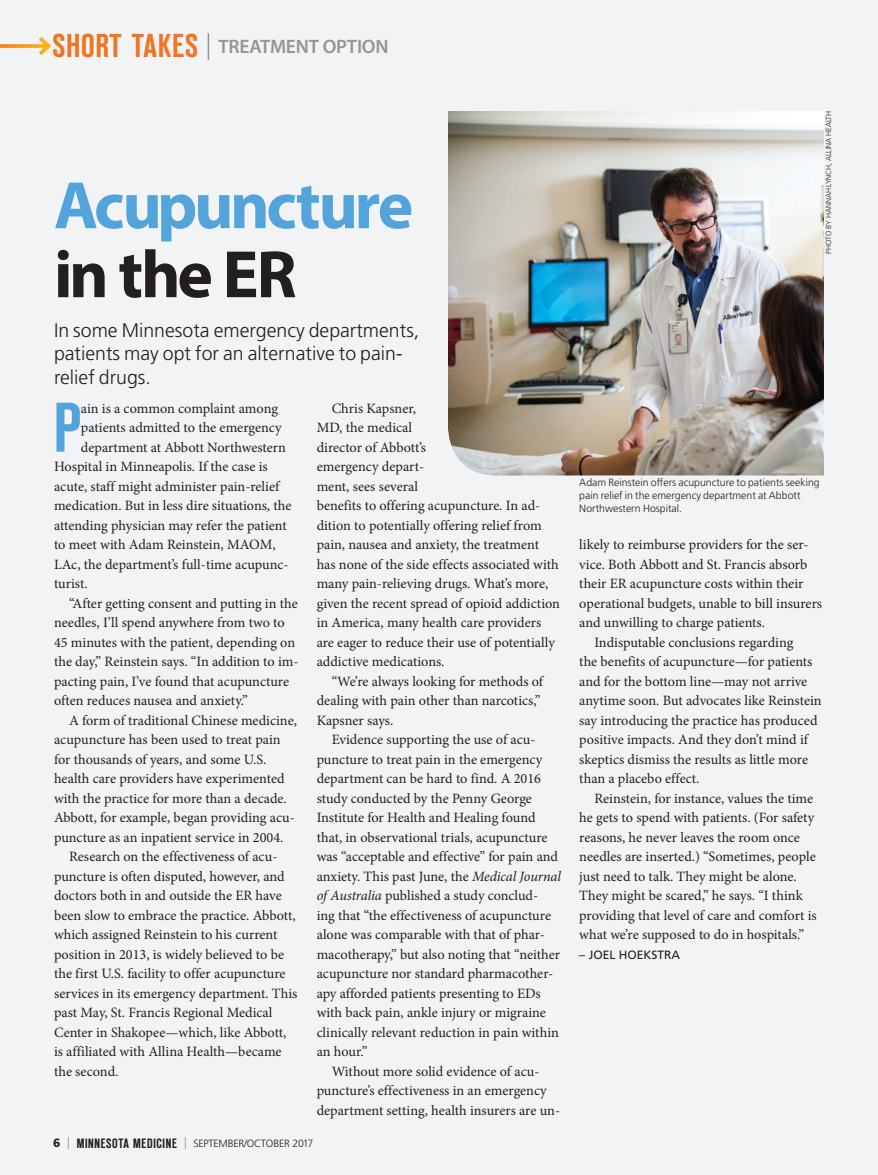
<style>
.page{position:relative;width:878px;height:1175px;background:#fff}
.page>*{position:absolute;margin:0;border:0;box-sizing:border-box;transform-origin:0 0}
.Drop_Cap_3_R{font:69.9px "Reforma Grotesk Demi";color:#52a4da}
.HeadlineSans1_R{font:700 67.5px/69px "Myriad Pro";letter-spacing:-.05em;color:#52a4da}
.Description_R{font:300 19.5px/23.4px "Frutiger LT Std";color:#231f20}
.Department_Name_-_fo{font:600 19.5px "Myriad Pro";letter-spacing:-.01em;color:#939598}
.Body_R{font:14.25px/19.5px "Minion Pro";color:#231f20}
.Drop_Cap_3_R-2{font:14.25px "Minion Pro";color:#231f20}
.Body_R-2{font:12px "Frutiger LT Std";color:#231f20}
.Caption_R{font:300 10.5px/12.6px "Frutiger LT Std";color:#231f20}
.Caption_R-2{font:300 10.5px "Frutiger LT Std";letter-spacing:-.02em;color:#231f20}
.Photo_Credit_R{font:300 7.5px "Frutiger LT Std";color:#231f20}
.s1{font-family:"Reforma Grotesk Demi";font-weight:400;font-size:33px;color:#f07422}
.s2{color:#231f20}
.s3{font-style:italic}
.s4{font-weight:900;font-size:12px}
.s5{font-size:12px;color:#939598}
.s6{font-family:"Reforma Grotesk Demi";font-weight:400;font-size:13.5px}
</style>
<div class="page">
<div style="left:0;top:0;width:878px;height:1174px;background:#f2f3f4"></div>
<svg style="left:208px;top:33px;width:1px;height:27px"></svg>
<svg style="left:0;top:44px;width:35px;height:4px"></svg>
<svg style="left:35px;top:37px;width:17px;height:19px"></svg>
<img style="left:448px;top:111px;width:376px;height:364px">
<p class="Department_Name_-_fo" style="left:53px;top:34px;width:337px"><span class="s1">SHORT TAKES</span> TREATMENT OPTION</p>
<p class="HeadlineSans1_R" style="left:54px;top:169px;width:361px">Acupuncture <span class="s2">in the ER</span></p>
<p class="Description_R" style="left:54px;top:319px;width:367px">In some Minnesota emergency departments, patients may opt for an alternative to pain&shy;relief drugs.</p>
<p class="Drop_Cap_3_R" style="left:54px;top:387px;width:28px">P</p>
<p class="Drop_Cap_3_R-2" style="left:81px;top:398px;width:199px">ain is a common complaint among</p>
<p class="Drop_Cap_3_R-2" style="left:81px;top:418px;width:202px">patients admitted to the emergency</p>
<p class="Drop_Cap_3_R-2" style="left:81px;top:437px;width:207px">department at Abbott Northwestern</p>
<p class="Drop_Cap_3_R-2" style="left:54px;top:457px;width:215px">Hospital in Minneapolis. If the case is</p>
<p class="Drop_Cap_3_R-2" style="left:54px;top:476px;width:227px">acute, staff might administer pain-relief</p>
<p class="Drop_Cap_3_R-2" style="left:54px;top:496px;width:239px">medication. But in less dire situations, the</p>
<p class="Drop_Cap_3_R-2" style="left:54px;top:515px;width:234px">attending physician may refer the patient</p>
<p class="Drop_Cap_3_R-2" style="left:54px;top:535px;width:223px">to meet with Adam Reinstein, MAOM,</p>
<p class="Drop_Cap_3_R-2" style="left:54px;top:554px;width:236px">LAc, the department’s full-time acupunc-</p>
<p class="Drop_Cap_3_R-2" style="left:54px;top:574px;width:35px">turist.</p>
<p class="Body_R" style="left:54px;top:593px;width:246px;text-indent:15px">“After getting consent and putting in the needles, I’ll spend anywhere from two to 45 minutes with the patient, depending on the day,” Reinstein says. “In addition to im&shy;pacting pain, I’ve found that acupuncture often reduces nausea and anxiety.”</p>
<p class="Body_R" style="left:54px;top:710px;width:244px;text-indent:15px">A form of traditional Chinese medicine, acupuncture has been used to treat pain for thousands of years, and some U.S. health care providers have experimented with the practice for more than a decade.<br>Abbott, for example, began providing acu&shy;puncture as an inpatient service in 2004.</p>
<p class="Body_R" style="left:54px;top:847px;width:245px;text-indent:15px">Research on the effectiveness of acu&shy;puncture is often disputed, however, and doctors both in and outside the ER have been slow to embrace the practice. Abbott, which assigned Reinstein to his current position in 2013, is widely believed to be the first U.S. facility to offer acupuncture services in its emergency department. This past May, St. Francis Regional Medical Center in Shakopee—which, like Abbott, is affiliated with Allina Health—became the second.</p>
<p class="Body_R" style="left:316px;top:398px;width:245px;text-indent:15px">Chris Kapsner,<br>MD, the medical<br>director of Abbott’s<br>emergency depart-<br>ment, sees several<br>benefits to offering acupuncture. In ad&shy;dition to potentially offering relief from pain, nausea and anxiety, the treatment has none of the side effects associated with many pain-relieving drugs. What’s more, given the recent spread of opioid addiction in America, many health care providers are eager to reduce their use of potentially addictive medications.</p>
<p class="Body_R" style="left:316px;top:671px;width:228px;text-indent:15px">“We’re always looking for methods of dealing with pain other than narcotics,”<br>Kapsner says.</p>
<p class="Body_R" style="left:316px;top:730px;width:246px;text-indent:15px">Evidence supporting the use of acu&shy;puncture to treat pain in the emergency department can be hard to find. A 2016 study conducted by the Penny George Institute for Health and Healing found that, in observational trials, acupuncture was “acceptable and effective” for pain and anxiety. This past June, the <span class="s3">Medical Journal of Australia</span> published a study conclud-<br>ing that “the effectiveness of acupuncture alone was comparable with that of phar&shy;macotherapy,” but also noting that “neither acupuncture nor standard pharmacother&shy;apy afforded patients presenting to EDs with back pain, ankle injury or migraine clinically relevant reduction in pain within an hour.”</p>
<p class="Body_R" style="left:316px;top:1061px;width:245px;text-indent:15px">Without more solid evidence of acu&shy;puncture’s effectiveness in an emergency department setting, health insurers are un-</p>
<p class="Caption_R-2" style="left:53px;top:1137px;width:261px"><span class="s4">6</span> <span class="s5">|</span> <span class="s6">MINNESOTA MEDICINE</span> <span class="s5">|</span> SEPTEMBER/OCTOBER 2017</p>
<p class="Photo_Credit_R" style="left:824px;top:254px;width:144px;rotate:-90deg">PHOTO BY HANNAH LYNCH, ALLINA HEALTH</p>
<p class="Caption_R" style="left:579px;top:476px;width:242px">Adam Reinstein offers acupuncture to patients seeking pain relief in the emergency department at Abbott<br>Northwestern Hospital.</p>
<p class="Body_R" style="left:579px;top:535px;width:244px">likely to reimburse providers for the ser&shy;vice. Both Abbott and St. Francis absorb their ER acupuncture costs within their operational budgets, unable to bill insurers and unwilling to charge patients.</p>
<p class="Body_R" style="left:579px;top:632px;width:244px;text-indent:15px">Indisputable conclusions regarding<br>the benefits of acupuncture—for patients and for the bottom line—may not arrive anytime soon. But advocates like Reinstein say introducing the practice has produced positive impacts. And they don’t mind if skeptics dismiss the results as little more than a placebo effect.</p>
<p class="Body_R" style="left:579px;top:788px;width:239px;text-indent:15px">Reinstein, for instance, values the time he gets to spend with patients. (For safety reasons, he never leaves the room once needles are inserted.) “Sometimes, people just need to talk. They might be alone.<br>They might be scared,” he says. “I think providing that level of care and comfort is what we’re supposed to do in hospitals.”</p>
<p class="Body_R-2" style="left:579px;top:947px;width:102px">– JOEL HOEKSTRA</p>
</div>
